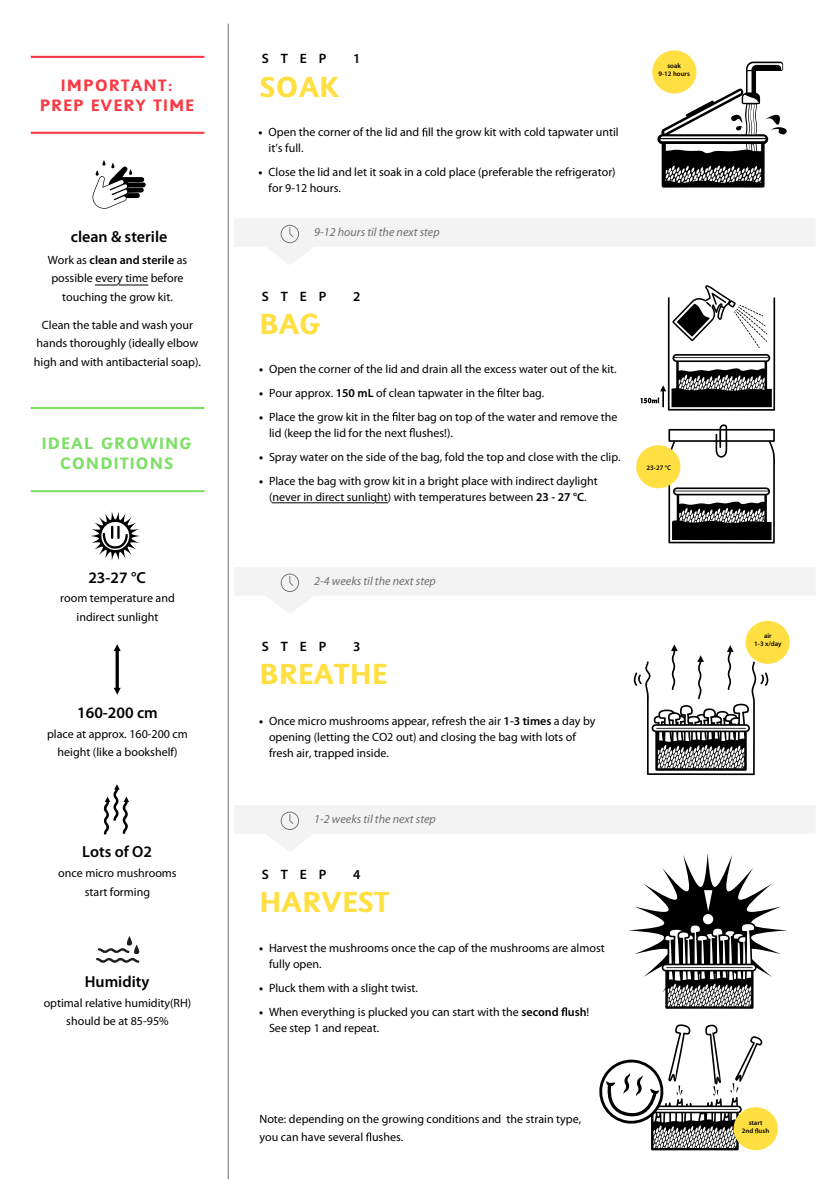
<style>
.page{position:relative;width:820px;height:1200px;background:#fff}
.page>*{position:absolute;margin:0;border:0;box-sizing:border-box;transform-origin:0 0}
.t1{font:700 28.8px "Sassoon Sans Std";color:#ffdf42}
.t2{font:700 16.4px/20.8px "Sassoon Sans Std";letter-spacing:.06em;color:#f93943;text-align:center}
.t3{font:700 16.4px/20.8px "Sassoon Sans Std";letter-spacing:.06em;color:#7ddf64;text-align:center}
.t4{font:600 16px "Myriad Pro";color:#000}
.t5{font:600 13.6px "Myriad Pro";letter-spacing:.875em;color:#000}
.t6{font:12px/18.4px "Myriad Pro";color:#000}
.t7{font:italic 12px "Myriad Pro";color:#706e6f}
.t8{font:600 6.8px/8px "Myriad Pro";color:#000;text-align:center}
.s1{font-weight:600}
.s2{font-weight:700}
</style>
<div class="page">
<svg style="left:235px;top:219px;width:580px;height:46px"></svg>
<svg style="left:235px;top:568px;width:580px;height:45px"></svg>
<hr style="left:228px;top:24px;width:1px;height:1155px;background:#706e6f">
<svg style="left:422px;top:128px;width:5px;height:8px"></svg>
<svg style="left:652px;top:50px;width:130px;height:138px"></svg>
<svg style="left:645px;top:621px;width:144px;height:154px"></svg>
<svg style="left:366px;top:1133px;width:5px;height:8px"></svg>
<svg style="left:599px;top:1024px;width:178px;height:126px"></svg>
<svg style="left:235px;top:806px;width:580px;height:210px"></svg>
<svg style="left:497px;top:388px;width:5px;height:9px"></svg>
<svg style="left:392px;top:412px;width:5px;height:9px"></svg>
<svg style="left:409px;top:428px;width:5px;height:9px"></svg>
<hr style="left:272px;top:502px;width:99px;height:1px;background:#000">
<svg style="left:667px;top:285px;width:107px;height:126px"></svg>
<svg style="left:636px;top:424px;width:138px;height:120px"></svg>
<svg style="left:103px;top:784px;width:26px;height:51px"></svg>
<svg style="left:114px;top:644px;width:7px;height:51px"></svg>
<svg style="left:91px;top:511px;width:49px;height:50px"></svg>
<hr style="left:32px;top:490px;width:171px;height:2px;background:#7ddf64">
<hr style="left:32px;top:407px;width:171px;height:2px;background:#7ddf64">
<svg style="left:96px;top:936px;width:44px;height:27px"></svg>
<hr style="left:32px;top:132px;width:171px;height:2px;background:#f93943">
<hr style="left:32px;top:56px;width:171px;height:2px;background:#f93943">
<svg style="left:95px;top:285px;width:53px;height:1px"></svg>
<svg style="left:92px;top:160px;width:54px;height:49px"></svg>
<h2 class="t2" style="left:40px;top:75px;width:156px">IMPORTANT:<br>PREP EVERY TIME</h2>
<h3 class="t4" style="left:71px;top:227px;width:98px">clean &amp; sterile</h3>
<p class="t6" style="left:48px;top:251px;width:141px;text-align:center">Work as <span class="s1">clean and sterile</span> as possible every time before touching the grow kit.</p>
<p class="t6" style="left:34px;top:316px;width:168px;text-align:center">Clean the table and wash your hands thoroughly (ideally elbow high and with antibacterial soap).</p>
<h2 class="t3" style="left:42px;top:433px;width:151px">IDEAL GROWING<br>CONDITIONS</h2>
<h3 class="t4" style="left:88px;top:567px;width:59px">23-27 °C</h3>
<p class="t6" style="left:60px;top:589px;width:116px;text-align:center">room temperature and indirect sunlight</p>
<h3 class="t4" style="left:77px;top:703px;width:82px">160-200 cm</h3>
<p class="t6" style="left:47px;top:725px;width:142px;text-align:center">place at approx. 160-200 cm height (like a bookshelf)</p>
<h3 class="t4" style="left:82px;top:842px;width:71px">Lots of O2</h3>
<p class="t6" style="left:58px;top:864px;width:120px;text-align:center">once micro mushrooms start forming</p>
<h3 class="t4" style="left:85px;top:972px;width:66px">Humidity</h3>
<p class="t6" style="left:44px;top:994px;width:149px;text-align:center">optimal relative humidity(RH) should be at 85-95%</p>
<p class="t5" style="left:262px;top:50px;width:66px">STEP</p>
<p class="t5" style="left:353px;top:50px;width:9px">1</p>
<h1 class="t1" style="left:259px;top:69px;width:81px">SOAK</h1>
<p class="t6" style="left:268px;top:125px;width:351px;line-height:16px;text-indent:-10px"><span class="s2">•</span> Open the corner of the lid and ll the grow kit with cold tapwater until it’s full.</p>
<p class="t6" style="left:268px;top:165px;width:348px;line-height:16px;text-indent:-10px"><span class="s2">•</span> Close the lid and let it soak in a cold place (preferable the refrigerator) for 9-12 hours.</p>
<p class="t7" style="left:314px;top:226px;width:127px">9-12 hours til the next step</p>
<p class="t5" style="left:262px;top:288px;width:66px">STEP</p>
<p class="t5" style="left:353px;top:288px;width:9px">2</p>
<h1 class="t1" style="left:259px;top:307px;width:62px">BAG</h1>
<p class="t6" style="left:259px;top:360px;width:359px"><span class="s2">•</span> Open the corner of the lid and drain all the excess water out of the kit.</p>
<p class="t6" style="left:259px;top:384px;width:287px"><span class="s2">•</span> Pour approx. <span class="s1">150 mL</span> of clean tapwater in the lter bag.</p>
<p class="t6" style="left:269px;top:409px;width:350px;line-height:16px;text-indent:-10px"><span class="s2">•</span> Place the grow kit in the lter bag on top of the water and remove the lid (keep the lid for the next ushes!).</p>
<p class="t6" style="left:259px;top:448px;width:363px"><span class="s2">•</span> Spray water on the side of the bag, fold the top and close with the clip.</p>
<p class="t6" style="left:259px;top:473px;width:340px;line-height:16px;text-align:center"><span class="s2">•</span> Place the bag with grow kit in a bright place with indirect daylight (never in direct sunlight) with temperatures between <span class="s1">23 - 27 °C</span>.</p>
<p class="t8" style="left:658px;top:61px;width:33px">soak<br>9-12 hours</p>
<p class="t8" style="left:646px;top:463px;width:26px">23-27 °C</p>
<p class="t7" style="left:314px;top:575px;width:123px">2-4 weeks til the next step</p>
<p class="t5" style="left:262px;top:638px;width:66px">STEP</p>
<p class="t5" style="left:353px;top:638px;width:9px">3</p>
<h1 class="t1" style="left:259px;top:657px;width:130px">BREATHE</h1>
<p class="t6" style="left:269px;top:713px;width:328px;line-height:16px;text-indent:-10px"><span class="s2">•</span> Once micro mushrooms appear, refresh the air <span class="s1">1-3 times</span> a day by opening (letting the CO2 out) and closing the bag with lots of fresh air, trapped inside.</p>
<p class="t7" style="left:314px;top:813px;width:123px">1-2 weeks til the next step</p>
<p class="t5" style="left:262px;top:866px;width:66px">STEP</p>
<p class="t5" style="left:353px;top:866px;width:9px">4</p>
<h1 class="t1" style="left:259px;top:885px;width:132px">HARVEST</h1>
<p class="t6" style="left:269px;top:940px;width:337px;line-height:16px;text-indent:-10px"><span class="s2">•</span> Harvest the mushrooms once the cap of the mushrooms are almost fully open.</p>
<p class="t6" style="left:259px;top:979px;width:160px"><span class="s2">•</span> Pluck them with a slight twist.</p>
<p class="t6" style="left:269px;top:1004px;width:322px;line-height:16px;text-indent:-10px"><span class="s2">•</span> When everything is plucked you can start with the <span class="s1">second ush</span>!<br>See step 1 and repeat.</p>
<p class="t8" style="left:754px;top:632px;width:29px">air<br>1-3 x/day</p>
<p class="t6" style="left:259px;top:1110px;width:323px">Note: depending on the growing conditions and the strain type, you can have several ushes.</p>
<p class="t8" style="left:741px;top:1119px;width:29px">start<br>2nd ush</p>
</div>
